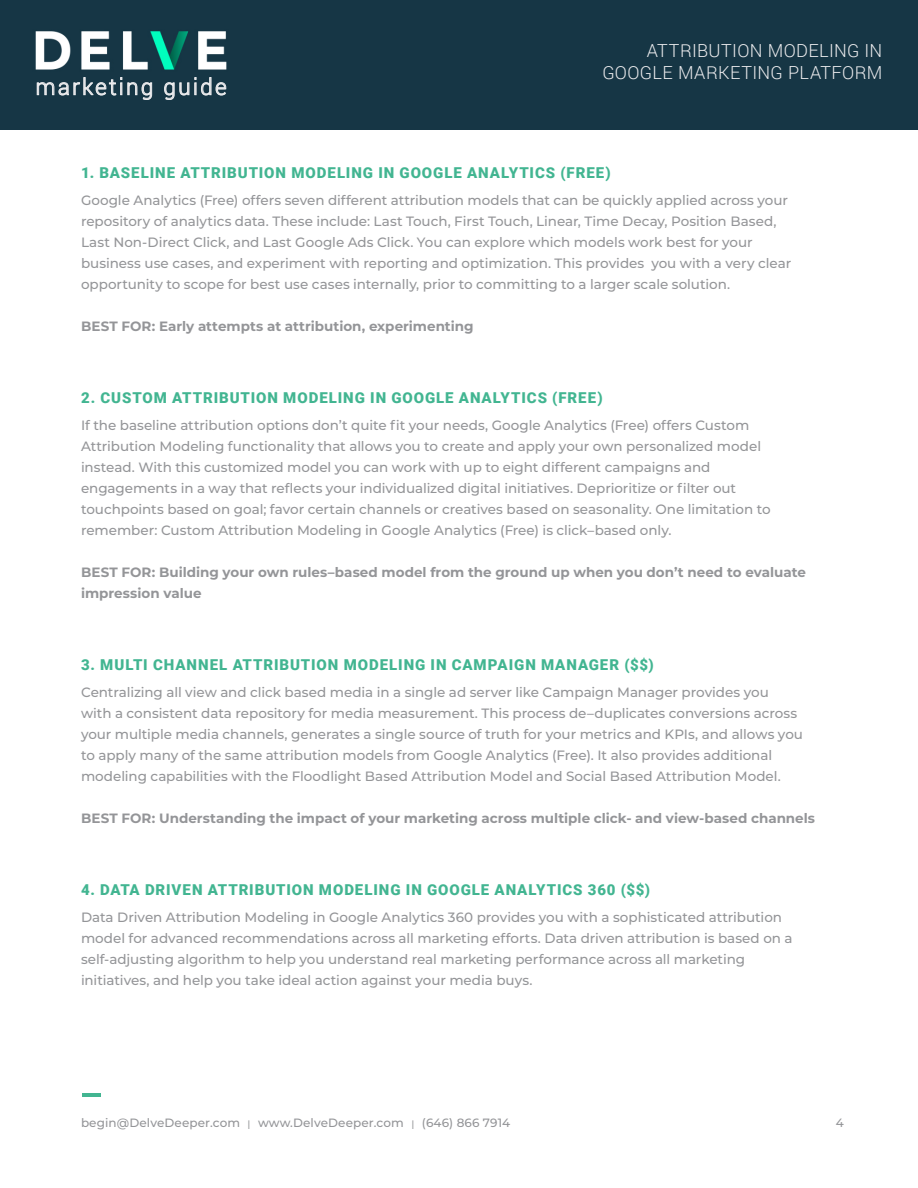
<style>
.page{position:relative;width:918px;height:1188px;background:#fff}
.page>*{position:absolute;margin:0;border:0;box-sizing:border-box;transform-origin:0 0}
.t1{font:300 22.5px "Roboto";letter-spacing:.1em;color:#ebebed}
.t2{font:300 18px/22.5px "Roboto";letter-spacing:.02em;color:#ebebed;text-align:right}
.t3{font:900 15px "Roboto";letter-spacing:.06em;color:#42b591}
.t4{font:500 13.5px/21px "Montserrat";letter-spacing:-.005em;color:#949598}
.t5{font:700 13.5px/21px "Montserrat";color:#949598}
.t6{font:500 12px "Montserrat";letter-spacing:.01em;color:#949598}
.s1{font-weight:300;font-size:16.5px}
</style>
<div class="page">
<hr style="left:82px;top:1094px;width:19px;height:3px;background:#42b591">
<div style="left:0;top:0;width:918px;height:130px;background:#163645"></div>
<img style="left:35px;top:31px;width:192px;height:53px">
<svg style="left:37px;top:77px;width:115px;height:23px"></svg>
<svg style="left:164px;top:77px;width:63px;height:23px"></svg>
<h1 class="t1" style="left:36px;top:71px;width:193px">marketing guide</h1>
<h2 class="t2" style="left:602px;top:38px;width:281px">ATTRIBUTION MODELING IN<br>GOOGLE MARKETING PLATFORM</h2>
<p class="t3" style="left:81px;top:162px;width:531px">1. BASELINE ATTRIBUTION MODELING IN GOOGLE ANALYTICS (FREE)</p>
<p class="t4" style="left:81px;top:189px;width:712px">Google Analytics (Free) offers seven different attribution models that can be quickly applied across your repository of analytics data. These include: Last Touch, First Touch, Linear, Time Decay, Position Based, Last Non-Direct Click, and Last Google Ads Click. You can explore which models work best for your business use cases, and experiment with reporting and optimization. This provides you with a very clear opportunity to scope for best use cases internally, prior to committing to a larger scale solution.</p>
<p class="t5" style="left:81px;top:315px;width:394px">BEST FOR: Early attempts at attribution, experimenting</p>
<p class="t3" style="left:81px;top:387px;width:523px">2. CUSTOM ATTRIBUTION MODELING IN GOOGLE ANALYTICS (FREE)</p>
<p class="t4" style="left:81px;top:414px;width:691px">If the baseline attribution options don’t quite fit your needs, Google Analytics (Free) offers Custom Attribution Modeling functionality that allows you to create and apply your own personalized model instead. With this customized model you can work with up to eight different campaigns and engagements in a way that reflects your individualized digital initiatives. Deprioritize or filter out touchpoints based on goal; favor certain channels or creatives based on seasonality. One limitation to remember: Custom Attribution Modeling in Google Analytics (Free) is click–based only.</p>
<p class="t5" style="left:81px;top:561px;width:727px">BEST FOR: Building your own rules–based model from the ground up when you don’t need to evaluate impression value</p>
<p class="t3" style="left:81px;top:654px;width:574px">3. MULTI CHANNEL ATTRIBUTION MODELING IN CAMPAIGN MANAGER ($$)</p>
<p class="t4" style="left:81px;top:681px;width:724px">Centralizing all view and click based media in a single ad server like Campaign Manager provides you<br>with a consistent data repository for media measurement. This process de–duplicates conversions across your multiple media channels, generates a single source of truth for your metrics and KPIs, and allows you to apply many of the same attribution models from Google Analytics (Free). It also provides additional modeling capabilities with the Floodlight Based Attribution Model and Social Based Attribution Model.</p>
<p class="t5" style="left:81px;top:807px;width:736px">BEST FOR: Understanding the impact of your marketing across multiple click- and view-based channels</p>
<p class="t3" style="left:81px;top:879px;width:571px">4. DATA DRIVEN ATTRIBUTION MODELING IN GOOGLE ANALYTICS 360 ($$)</p>
<p class="t4" style="left:81px;top:906px;width:713px">Data Driven Attribution Modeling in Google Analytics 360 provides you with a sophisticated attribution model for advanced recommendations across all marketing efforts. Data driven attribution is based on a self-adjusting algorithm to help you understand real marketing performance across all marketing initiatives, and help you take ideal action against your media buys.</p>
<p class="t6" style="left:81px;top:1115px;width:431px">begin@DelveDeeper.com <span class="s1">ı</span> www.DelveDeeper.com <span class="s1">ı</span> (646) 866 7914</p>
<p class="t6" style="left:836px;top:1115px;width:10px">4</p>
</div>
